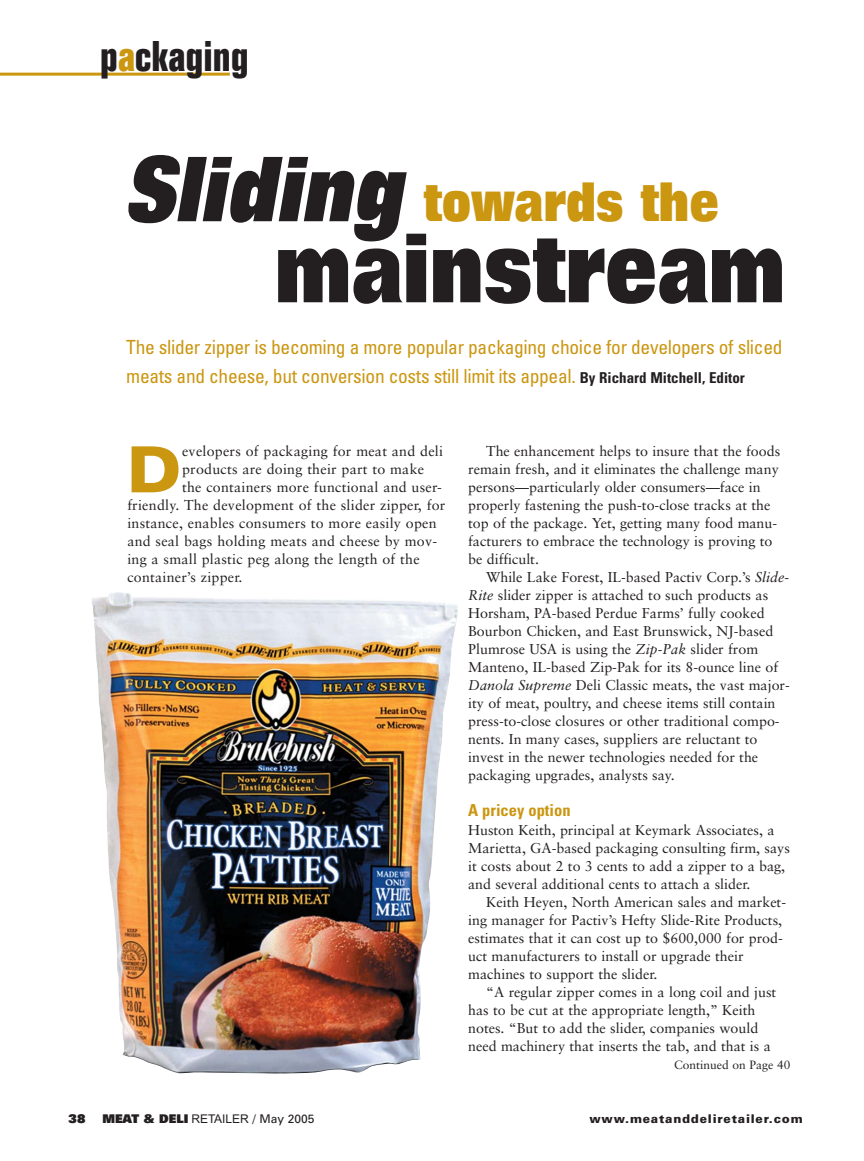
<style>
.page{position:relative;width:864px;height:1161px;background:#fff}
.page>*{position:absolute;margin:0;border:0;box-sizing:border-box;transform-origin:0 0}
.t1{font:800 96px "Folio";color:#231f20;scale:.8 1}
.t2{font:700 64.35px "Folio";color:#cb9610}
.t3{font:800 54px "Folio";color:#cb9610;scale:.8 1}
.t4{font:700 condensed 42px "Folio";color:#231f20}
.t5{font:condensed 19.5px/28.5px "Univers";letter-spacing:-.02em;color:#cb9610}
.t6{font:700 condensed 16.5px "Univers";color:#cb9610}
.t7{font:14.25px/18px "Sabon";color:#231f20}
.t8{font:900 12px "Univers";color:#231f20}
.t9{font:900 12px "Univers";letter-spacing:.065em;color:#231f20}
.t10{font:12px "Sabon";color:#231f20}
.s1{color:#cb9610}
.s2{font-style:italic;font-size:90px;color:#231f20}
.s3{font-weight:700;font-size:15px;color:#231f20}
.s4{font-style:italic}
.s5{font-family:"Arial";font-weight:400}
.s6{font-weight:400}
</style>
<div class="page">
<img style="left:0;top:72px;width:458px;height:1002px">
<h3 class="t4" style="left:100px;top:41px;width:150px">p<span class="s1">a</span>ckaging</h3>
<h3 class="t3" style="left:125px;top:183px;width:744px"><span class="s2">Sliding</span> towards the</h3>
<h1 class="t1" style="left:275px;top:234px;width:640px">mainstream</h1>
<h3 class="t5" style="left:126px;top:335px;width:658px">The slider zipper is becoming a more popular packaging choice for developers of sliced meats and cheese, but conversion costs still limit its appeal. <span class="s3">By Richard Mitchell, Editor</span></h3>
<h2 class="t2" style="left:127px;top:446px;width:55px">D</h2>
<p class="t7" style="left:182px;top:443px;width:262px">evelopers of packaging for meat and deli</p>
<p class="t7" style="left:182px;top:461px;width:244px">products are doing their part to make</p>
<p class="t7" style="left:182px;top:479px;width:261px">the containers more functional and user-</p>
<p class="t7" style="left:127px;top:497px;width:320px">friendly. The development of the slider zipper, for</p>
<p class="t7" style="left:127px;top:515px;width:311px">instance, enables consumers to more easily open</p>
<p class="t7" style="left:127px;top:533px;width:311px">and seal bags holding meats and cheese by mov-</p>
<p class="t7" style="left:127px;top:551px;width:294px">ing a small plastic peg along the length of the</p>
<p class="t7" style="left:127px;top:569px;width:117px">container’s zipper.</p>
<p class="t7" style="left:468px;top:443px;width:314px;text-indent:18px">The enhancement helps to insure that the foods remain fresh, and it eliminates the challenge many persons—particularly older consumers—face in properly fastening the push-to-close tracks at the top of the package. Yet, getting many food manu&shy;facturers to embrace the technology is proving to be difficult.</p>
<p class="t7" style="left:468px;top:569px;width:323px;text-indent:18px">While Lake Forest, IL-based Pactiv Corp.’s <span class="s4">Slide-Rite</span> slider zipper is attached to such products as Horsham, PA-based Perdue Farms’ fully cooked Bourbon Chicken, and East Brunswick, NJ-based Plumrose USA is using the <span class="s4">Zip-Pak</span> slider from Manteno, IL-based Zip-Pak for its 8-ounce line of <span class="s4">Danola Supreme</span> Deli Classic meats, the vast major&shy;ity of meat, poultry, and cheese items still contain press-to-close closures or other traditional compo&shy;nents. In many cases, suppliers are reluctant to invest in the newer technologies needed for the packaging upgrades, analysts say.</p>
<p class="t6" style="left:468px;top:804px;width:104px">A pricey option</p>
<p class="t7" style="left:468px;top:821px;width:323px">Huston Keith, principal at Keymark Associates, a Marietta, GA-based packaging consulting firm, says it costs about 2 to 3 cents to add a zipper to a bag, and several additional cents to attach a slider.</p>
<p class="t7" style="left:468px;top:893px;width:319px;text-indent:18px">Keith Heyen, North American sales and market&shy;ing manager for Pactiv’s Hefty Slide-Rite Products, estimates that it can cost up to $600,000 for prod&shy;uct manufacturers to install or upgrade their machines to support the slider.</p>
<p class="t7" style="left:468px;top:983px;width:310px;text-indent:18px">“A regular zipper comes in a long coil and just has to be cut at the appropriate length,” Keith notes. “But to add the slider, companies would need machinery that inserts the tab, and that is a</p>
<p class="t10" style="left:674px;top:1059px;width:118px">Continued on Page 40</p>
<p class="t8" style="left:69px;top:1114px;width:18px">38</p>
<p class="t8" style="left:102px;top:1114px;width:214px">MEAT &amp; DELI <span class="s5">RETAILER</span> <span class="s6">/ May 2005</span></p>
<p class="t9" style="left:590px;top:1114px;width:215px">www.meatanddeliretailer.com</p>
</div>
